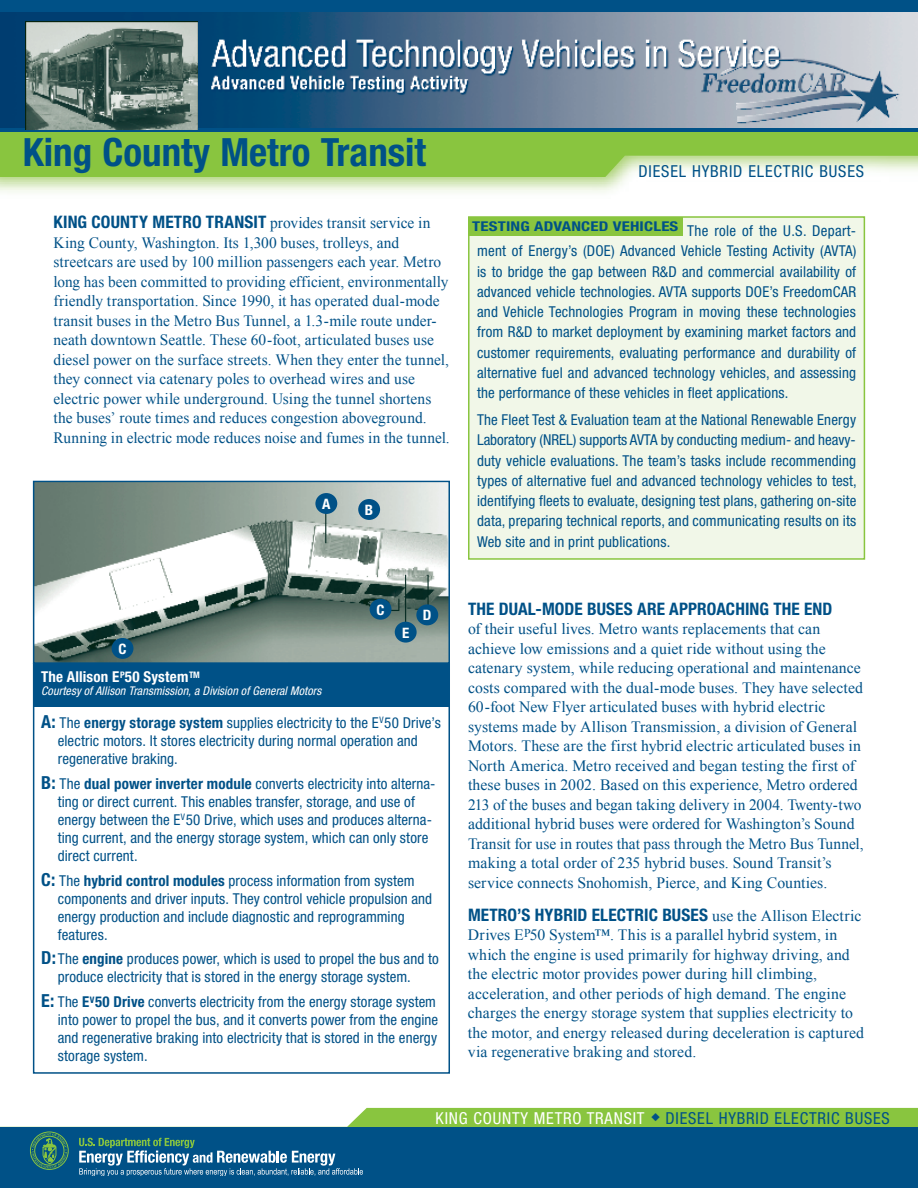
<style>
.page{position:relative;width:918px;height:1188px;background:#fff}
.page>*{position:absolute;margin:0;border:0;box-sizing:border-box;transform-origin:0 0}
.t1{font:700 condensed 39px "Helvetica Neue LT Std";color:#005187}
.t2{font:700 condensed 17.25px "Helvetica Neue LT Std";letter-spacing:.005em;color:#005187}
.t3{font:condensed 16.5px "Helvetica Neue LT Std";letter-spacing:.05em;color:#005187}
.t4{font:15.75px/19.5px "Times New Roman";letter-spacing:.005em;color:#005187}
.t5{font:condensed 15px/20.2px "Helvetica Neue LT Std";letter-spacing:.01em;color:#005187}
.t6{font:700 condensed 15px "Helvetica Neue LT Std";letter-spacing:.015em;color:#fff}
.t7{font:700 condensed 14.4px "Helvetica Neue LT Std";color:#fff;scale:1.05 1}
.t8{font:700 condensed 13.5px "Helvetica Neue LT Std";letter-spacing:.01em;color:#005187;scale:1.25 1}
.t9{font:italic condensed 12px "Helvetica Neue LT Std";letter-spacing:.01em;color:#fff}
.s1{font-family:"Helvetica Neue LT Std";font-weight:700;font-stretch:condensed;font-size:17.25px}
.s2{font-weight:700;font-size:18px}
.s3{font-weight:700}
.s4{font-family:"Times New Roman";font-weight:400;font-stretch:normal;font-size:15.75px}
.s5{color:#fff}
</style>
<div class="page">
<div style="left:468px;top:216px;width:396px;height:342px;background:#f1f7e8"></div>
<div style="left:468px;top:216px;width:397px;height:344px;border:2px solid #89c53f"></div>
<div style="left:468px;top:217px;width:215px;height:19px;background:#89c53f"></div>
<svg style="left:0;top:132px;width:918px;height:45px;background:#97cb56"></svg>
<img style="left:0;top:12px;width:918px;height:116px">
<div style="left:0;top:0;width:918px;height:12px;background:#005187"></div>
<hr style="left:0;top:128px;width:918px;height:4px;background:#005187">
<img style="left:26px;top:22px;width:172px;height:108px">
<div style="left:34px;top:663px;width:415px;height:43px;background:#005187"></div>
<div style="left:33px;top:663px;width:417px;height:411px;border:2px solid #005187"></div>
<img style="left:35px;top:483px;width:413px;height:179px">
<div style="left:33px;top:481px;width:417px;height:183px;border:1px solid #005187"></div>
<div style="left:315px;top:493px;width:22px;height:21px;background:#005187;border-radius:50%"></div>
<div style="left:112px;top:638px;width:21px;height:21px;background:#005187;border-radius:50%"></div>
<div style="left:358px;top:499px;width:22px;height:21px;background:#005187;border-radius:50%"></div>
<div style="left:395px;top:622px;width:22px;height:21px;background:#005187;border-radius:50%"></div>
<div style="left:370px;top:599px;width:21px;height:21px;background:#005187;border-radius:50%"></div>
<div style="left:416px;top:604px;width:22px;height:21px;background:#005187;border-radius:50%"></div>
<svg style="left:0;top:1108px;width:918px;height:19px;fill:#89c53f"></svg>
<div style="left:0;top:1127px;width:918px;height:61px;background:#005187"></div>
<svg style="left:30px;top:1131px;width:39px;height:39px"></svg>
<svg style="left:79px;top:1138px;width:284px;height:38px"></svg>
<h1 class="t1" style="left:23px;top:129px;width:405px">King County Metro Transit</h1>
<p class="t3" style="left:639px;top:161px;width:227px">DIESEL HYBRID ELECTRIC BUSES</p>
<p class="t4" style="left:54px;top:213px;width:379px"><span class="s1">KING COUNTY METRO TRANSIT</span> provides transit service in</p>
<p class="t8" style="left:472px;top:218px;width:166px">TESTING ADVANCED VEHICLES</p>
<p class="t4" style="left:54px;top:233px;width:398px">King County, Washington. Its 1,300 buses, trolleys, and streetcars are used by 100 million passengers each year. Metro long has been committed to providing efficient, environmentally friendly transportation. Since 1990, it has operated dual-mode transit buses in the Metro Bus Tunnel, a 1.3-mile route under&shy;neath downtown Seattle. These 60-foot, articulated buses use diesel power on the surface streets. When they enter the tunnel, they connect via catenary poles to overhead wires and use electric power while underground. Using the tunnel shortens the buses’ route times and reduces congestion aboveground.<br>Running in electric mode reduces noise and fumes in the tunnel.</p>
<p class="t5" style="left:477px;top:221px;width:381px;text-align:justify;text-indent:210px">The role of the U.S. Depart&shy;ment of Energy’s (DOE) Advanced Vehicle Testing Activity (AVTA) is to bridge the gap between R&amp;D and commercial availability of advanced vehicle technologies. AVTA supports DOE’s FreedomCAR and Vehicle Technologies Program in moving these technologies from R&amp;D to market deployment by examining market factors and customer requirements, evaluating performance and durability of alternative fuel and advanced technology vehicles, and assessing the performance of these vehicles in fleet applications.</p>
<p class="t5" style="left:477px;top:410px;width:381px;text-align:justify">The Fleet Test &amp; Evaluation team at the National Renewable Energy Laboratory (NREL) supports AVTA by conducting medium- and heavy&shy;duty vehicle evaluations. The team’s tasks include recommending types of alternative fuel and advanced technology vehicles to test, identifying fleets to evaluate, designing test plans, gathering on-site data, preparing technical reports, and communicating results on its Web site and in print publications.</p>
<p class="t7" style="left:322px;top:495px;width:9px">A</p>
<p class="t7" style="left:365px;top:501px;width:9px">B</p>
<p class="t7" style="left:118px;top:640px;width:9px">C</p>
<p class="t7" style="left:376px;top:601px;width:9px">C</p>
<p class="t7" style="left:402px;top:624px;width:8px">E</p>
<p class="t7" style="left:423px;top:606px;width:10px">D</p>
<p class="t6" style="left:41px;top:668px;width:160px">The Allison E<sup>P</sup>50 System<sup>TM</sup></p>
<p class="t9" style="left:41px;top:684px;width:282px">Courtesy of Allison Transmission, a Division of General Motors</p>
<p class="t5" style="left:58px;top:714px;width:384px;line-height:18px;text-indent:-17px"><span class="s2">A:</span> The <span class="s3">energy storage system</span> supplies electricity to the E<sup>V</sup>50 Drive’s electric motors. It stores electricity during normal operation and regenerative braking.</p>
<p class="t5" style="left:58px;top:774px;width:379px;line-height:18px;text-indent:-17px"><span class="s2">B:</span> The <span class="s3">dual power inverter module</span> converts electricity into alterna&shy;ting or direct current. This enables transfer, storage, and use of energy between the E<sup>V</sup>50 Drive, which uses and produces alterna&shy;ting current, and the energy storage system, which can only store direct current.</p>
<p class="t5" style="left:58px;top:871px;width:376px;line-height:18px;text-indent:-17px"><span class="s2">C:</span> The <span class="s3">hybrid control modules</span> process information from system components and driver inputs. They control vehicle propulsion and energy production and include diagnostic and reprogramming features.</p>
<p class="t5" style="left:58px;top:950px;width:382px;line-height:18px;text-indent:-17px"><span class="s2">D:</span>The <span class="s3">engine</span> produces power, which is used to propel the bus and to produce electricity that is stored in the energy storage system.</p>
<p class="t5" style="left:58px;top:993px;width:382px;line-height:18px;text-indent:-17px"><span class="s2">E:</span> The <span class="s3">E</span><sup>V</sup><span class="s3">50 Drive</span> converts electricity from the energy storage system into power to propel the bus, and it converts power from the engine and regenerative braking into electricity that is stored in the energy storage system.</p>
<p class="t2" style="left:468px;top:598px;width:366px">THE DUAL-MODE BUSES ARE APPROACHING THE END</p>
<p class="t4" style="left:468px;top:619px;width:397px">of their useful lives. Metro wants replacements that can achieve low emissions and a quiet ride without using the catenary system, while reducing operational and maintenance costs compared with the dual-mode buses. They have selected 60-foot New Flyer articulated buses with hybrid electric systems made by Allison Transmission, a division of General Motors. These are the first hybrid electric articulated buses in North America. Metro received and began testing the first of these buses in 2002. Based on this experience, Metro ordered 213 of the buses and began taking delivery in 2004. Twenty-two additional hybrid buses were ordered for Washington’s Sound Transit for use in routes that pass through the Metro Bus Tunnel, making a total order of 235 hybrid buses. Sound Transit’s service connects Snohomish, Pierce, and King Counties.</p>
<p class="t2" style="left:468px;top:904px;width:395px">METRO’S HYBRID ELECTRIC BUSES <span class="s4">use the Allison Electric</span></p>
<p class="t4" style="left:468px;top:925px;width:398px">Drives E<sup>P</sup>50 System™. This is a parallel hybrid system, in which the engine is used primarily for highway driving, and the electric motor provides power during hill climbing, acceleration, and other periods of high demand. The engine charges the energy storage system that supplies electricity to the motor, and energy released during deceleration is captured via regenerative braking and stored.</p>
<p class="t3" style="left:436px;top:1108px;width:456px"><span class="s5">KING COUNTY METRO TRANSIT</span> ◆ DIESEL HYBRID ELECTRIC BUSES</p>
</div>
